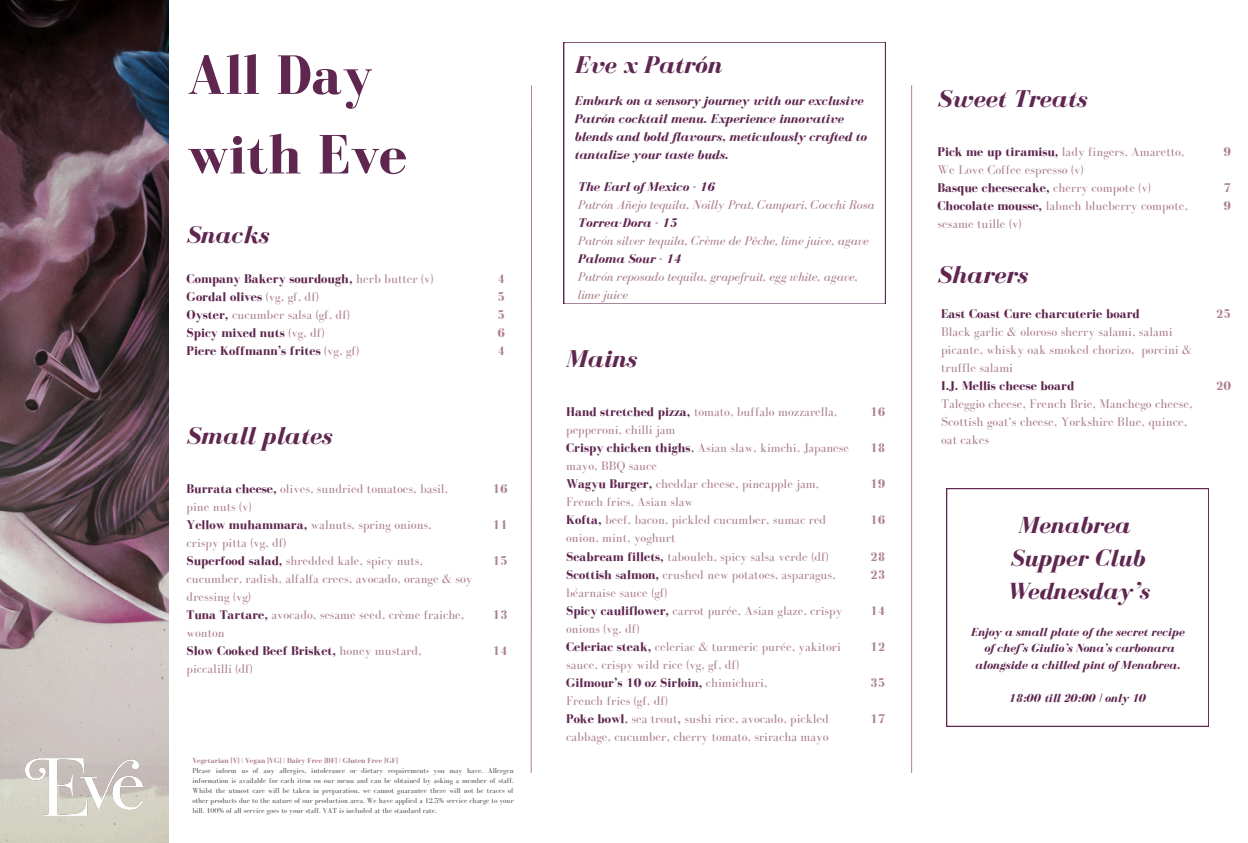
<style>
.page{position:relative;width:1248px;height:843px;background:#fff}
.page>*{position:absolute;margin:0;border:0;box-sizing:border-box;transform-origin:0 0}
.t1{font:700 57px/79.5px "Bodoni FLF";color:#5f2650}
.t2{font:italic 700 25px "Bodoni FLF";color:#5f2650}
.t3{font:italic 700 24px/33px "Bodoni FLF";color:#5f2650;text-align:center}
.t4{font:13px/18px "Bodoni FLF";color:#ad8090}
.t5{font:italic 13px/18px "Bodoni FLF";color:#ad8090}
.t6{font:italic 700 13px/18.1px "Bodoni FLF";color:#5f2650}
.t7{font:700 13px/18px "Bodoni FLF";color:#5f2650}
.t8{font:700 13px/18px "Bodoni FLF";color:#ad8090}
.t9{font:italic 700 12px/16.5px "Bodoni FLF";color:#5f2650;text-align:center}
.t10{font:7.5px/10px "Bodoni FLF";color:#4d4d4f;text-align:justify}
.t11{font:700 7.5px "Bodoni FLF";color:#ad8090}
.s1{font-weight:400;color:#ad8090}
.s2{font-weight:700;color:#5f2650}
.s3{color:#5f2650}
.s4{font-weight:700}
</style>
<div class="page">
<svg style="left:530px;top:85px;width:2px;height:688px"></svg>
<hr style="left:911px;top:85px;width:1px;height:687px;background:#ad8090">
<img style="left:0;top:0;width:168px;height:842px">
<img style="left:26px;top:758px;width:117px;height:57px">
<svg style="left:563px;top:42px;width:322px;height:262px"></svg>
<svg style="left:946px;top:488px;width:262px;height:238px"></svg>
<h1 class="t1" style="left:187px;top:35px;width:222px">All Day with Eve</h1>
<h3 class="t2" style="left:187px;top:221px;width:84px">Snacks</h3>
<h3 class="t7" style="left:187px;top:269px;width:248px">Company Bakery sourdough, <span class="s1">herb butter (v)<br></span>Gordal olives <span class="s1">(vg, gf, df)<br></span>Oyster, <span class="s1">cucumber salsa (gf, df)<br></span>Spicy mixed nuts <span class="s1">(vg, df)<br></span>Piere Koffmann’s frites <span class="s1">(vg, gf)</span></h3>
<h3 class="t8" style="left:497px;top:269px;width:9px;text-align:justify">4<br>5<br>5<br>6<br>4</h3>
<h3 class="t2" style="left:187px;top:422px;width:147px">Small plates</h3>
<h3 class="t4" style="left:187px;top:479px;width:287px"><span class="s2">Burrata cheese,</span> olives, sundried tomatoes, basil, pine nuts (v)<br><span class="s2">Yellow muhammara,</span> walnuts, spring onions,<br>crispy pitta (vg, df)<br><span class="s2">Superfood salad,</span> shredded kale, spicy nuts, cucumber, radish, alfalfa crees, avocado, orange &amp; soy dressing (vg)<br><span class="s2">Tuna Tartare,</span> avocado, sesame seed, crème fraiche, wonton<br><span class="s2">Slow Cooked Beef Brisket,</span> honey mustard,<br>piccalilli (df)</h3>
<h3 class="t8" style="left:492px;top:479px;width:17px">16</h3>
<p class="t8" style="left:492px;top:515px;width:17px">11</p>
<p class="t8" style="left:492px;top:551px;width:17px">15</p>
<h2 class="t8" style="left:492px;top:605px;width:17px">13</h2>
<h3 class="t8" style="left:492px;top:641px;width:17px">14</h3>
<h2 class="t11" style="left:192px;top:756px;width:207px">Vegetarian [V] | Vegan [VG] | Dairy Free [DF] | Gluten Free [GF]</h2>
<h3 class="t10" style="left:192px;top:765px;width:323px">Please inform us of any allergies, intolerance or dietary requirements you may have. Allergen information is available for each item on our menu and can be obtained by asking a member of staff.<br>Whilst the utmost care will be taken in preparation, we cannot guarantee there will not be traces of other products due to the nature of our production area. We have applied a 12.5% service charge to your bill. 100% of all service goes to your staff. VAT is included at the standard rate.</h3>
<h3 class="t2" style="left:574px;top:52px;width:149px">Eve x Patrón</h3>
<h2 class="t6" style="left:574px;top:91px;width:294px">Embark on a sensory journey with our exclusive Patrón cocktail menu. Experience innovative blends and bold flavours, meticulously crafted to tantalize your taste buds.</h2>
<h3 class="t5" style="left:577px;top:177px;width:298px"><span class="s2">The Earl of Mexico - 16<br></span>Patrón Añejo tequila, Noilly Prat, Campari, Cocchi Rosa <span class="s2">Torrea-Dora - 15<br></span>Patrón silver tequila, Crème de Pêche, lime juice, agave <span class="s2">Paloma Sour - 14<br></span>Patrón reposado tequila, grapefruit, egg white, agave, lime juice</h3>
<h3 class="t2" style="left:566px;top:346px;width:72px">Mains</h3>
<h3 class="t4" style="left:566px;top:403px;width:284px"><span class="s2">Hand stretched pizza,</span> tomato, buffalo mozzarella, pepperoni, chilli jam<br><span class="s2">Crispy chicken thighs</span><span class="s3">,</span> Asian slaw, kimchi, Japanese mayo, BBQ sauce<br><span class="s2">Wagyu Burger,</span> cheddar cheese, pineapple jam, French fries, Asian slaw<br><span class="s2">Kofta,</span> beef, bacon, pickled cucumber, sumac red onion, mint, yoghurt<br><span class="s2">Seabream fillets,</span> tabouleh, spicy salsa verde (df)<br><span class="s2">Scottish</span> <span class="s3">s</span><span class="s2">almon,</span> crushed new potatoes, asparagus, béarnaise sauce (gf)<br><span class="s2">Spicy cauliflower,</span> carrot purée, Asian glaze, crispy onions (vg, df)<br><span class="s2">Celeriac steak,</span> celeriac &amp; turmeric purée, yakitori sauce, crispy wild rice (vg, gf, df)<br><span class="s2">Gilmour’s 10 oz Sirloin,</span> chimichuri,<br>French fries (gf, df)<br><span class="s2">Poke bowl</span><span class="s3">,</span> sea trout<span class="s4">,</span> sushi rice, avocado, pickled cabbage, cucumber, cherry tomato, sriracha mayo</h3>
<h2 class="t8" style="left:870px;top:403px;width:17px">16</h2>
<h3 class="t8" style="left:870px;top:439px;width:17px">18</h3>
<h3 class="t8" style="left:870px;top:475px;width:17px">19</h3>
<h3 class="t8" style="left:870px;top:511px;width:17px">16</h3>
<h3 class="t8" style="left:870px;top:547px;width:17px">28<br>23</h3>
<h3 class="t8" style="left:870px;top:601px;width:17px">14</h3>
<h3 class="t8" style="left:870px;top:637px;width:17px">12</h3>
<h3 class="t8" style="left:870px;top:673px;width:17px">35</h3>
<h3 class="t8" style="left:870px;top:709px;width:17px">17</h3>
<h3 class="t2" style="left:937px;top:85px;width:151px">Sweet Treats</h3>
<h3 class="t4" style="left:937px;top:142px;width:252px"><span class="s2">Pick me up tiramisu,</span> lady fingers, Amaretto, We Love Coffee espresso (v)<br><span class="s2">Basque cheesecake,</span> cherry compote (v)<br><span class="s2">Chocolate mousse,</span> labneh blueberry compote, sesame tuille (v)</h3>
<h2 class="t2" style="left:937px;top:261px;width:91px">Sharers</h2>
<h3 class="t4" style="left:941px;top:304px;width:253px"><span class="s2">East Coast Cure charcuterie board<br></span>Black garlic &amp; oloroso sherry salami, salami picante, whisky oak smoked chorizo, porcini &amp; truffle salami<br><span class="s2">I.J. Mellis cheese board<br></span>Taleggio cheese, French Brie, Manchego cheese, Scottish goat‘s cheese, Yorkshire Blue, quince, oat cakes</h3>
<h2 class="t8" style="left:1223px;top:142px;width:9px">9</h2>
<h3 class="t8" style="left:1223px;top:178px;width:9px">7<br>9</h3>
<h3 class="t8" style="left:1215px;top:304px;width:17px">25</h3>
<h3 class="t8" style="left:1215px;top:376px;width:17px">20</h3>
<h2 class="t3" style="left:1005px;top:508px;width:145px">Menabrea<br>Supper Club<br>Wednesday’s</h2>
<h3 class="t9" style="left:970px;top:623px;width:215px">Enjoy a small plate of the secret recipe of chef’s Giulio’s Nona’s carbonara alongside a chilled pint of Menabrea.</h3>
<h3 class="t9" style="left:1008px;top:689px;width:139px">18:00 till 20:00 | only 10</h3>
</div>
